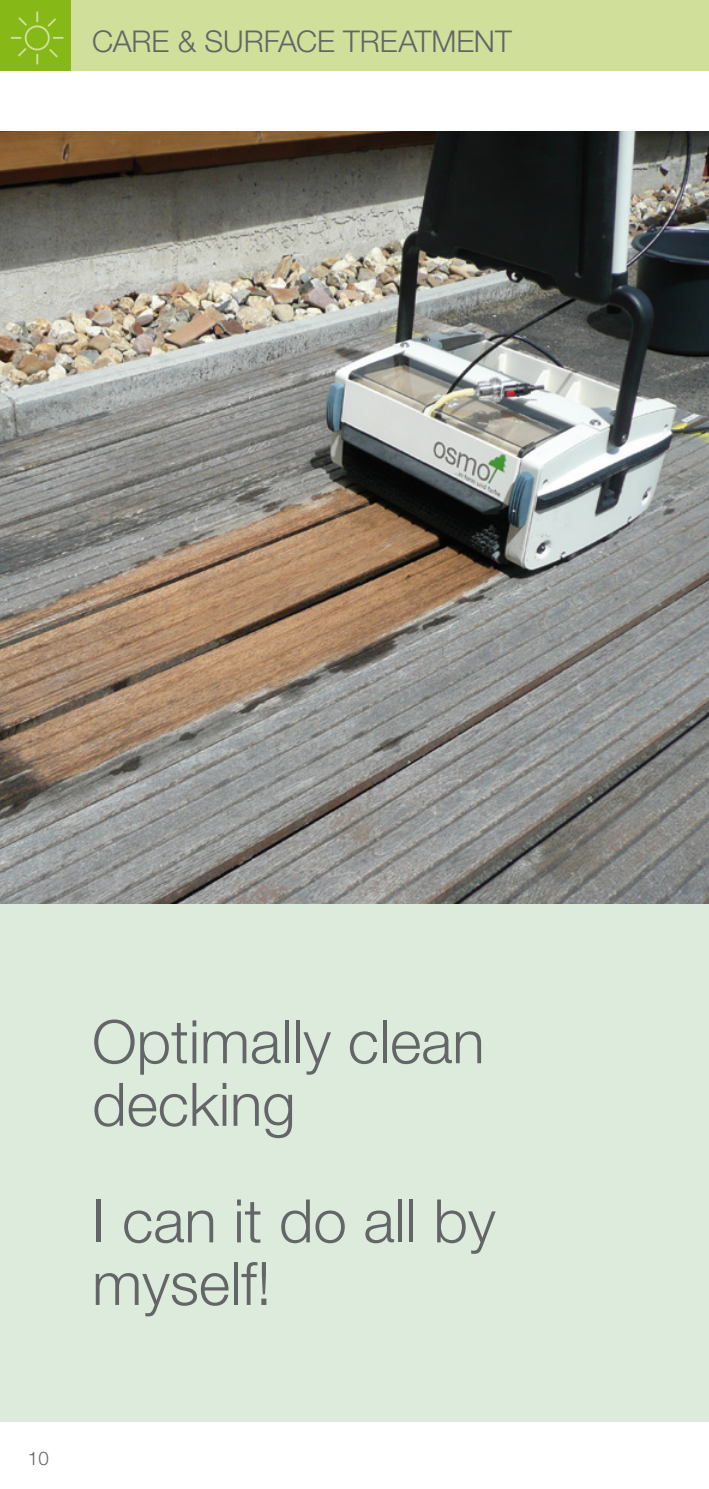
<style>
.page{position:relative;width:709px;height:1489px;background:#fff}
.page>*{position:absolute;margin:0;border:0;box-sizing:border-box;transform-origin:0 0}
.t1{font:300 60px/62.5px "Helvetica Neue";color:#646567}
.t2{font:300 30px "Helvetica Neue";color:#646567}
.t3{font:300 18.75px "Helvetica Neue";color:#646567}
</style>
<div class="page">
<img style="left:0;top:131px;width:709px;height:773px">
<div style="left:0;top:904px;width:709px;height:517px;background:#ddebdd"></div>
<div style="left:67px;top:0;width:642px;height:71px;background:#d0df99"></div>
<div style="left:0;top:0;width:71px;height:71px;background:#86b918"></div>
<div style="left:25px;top:25px;width:25px;height:25px;border:2px solid #d0df99;border-radius:50%"></div>
<svg style="left:36px;top:12px;width:2px;height:10px"></svg>
<svg style="left:18px;top:17px;width:9px;height:9px"></svg>
<svg style="left:49px;top:49px;width:9px;height:9px"></svg>
<svg style="left:45px;top:18px;width:11px;height:11px"></svg>
<svg style="left:18px;top:46px;width:11px;height:11px"></svg>
<svg style="left:11px;top:37px;width:10px;height:2px"></svg>
<svg style="left:53px;top:37px;width:10px;height:2px"></svg>
<svg style="left:36px;top:54px;width:2px;height:10px"></svg>
<p class="t2" style="left:92px;top:23px;width:421px">CARE &amp; SURFACE TREATMENT</p>
<p class="t1" style="left:92px;top:1009px;width:394px">Optimally clean decking</p>
<p class="t1" style="left:92px;top:1188px;width:405px">I can it do all by myself!</p>
<p class="t3" style="left:28px;top:1446px;width:22px">10</p>
</div>
